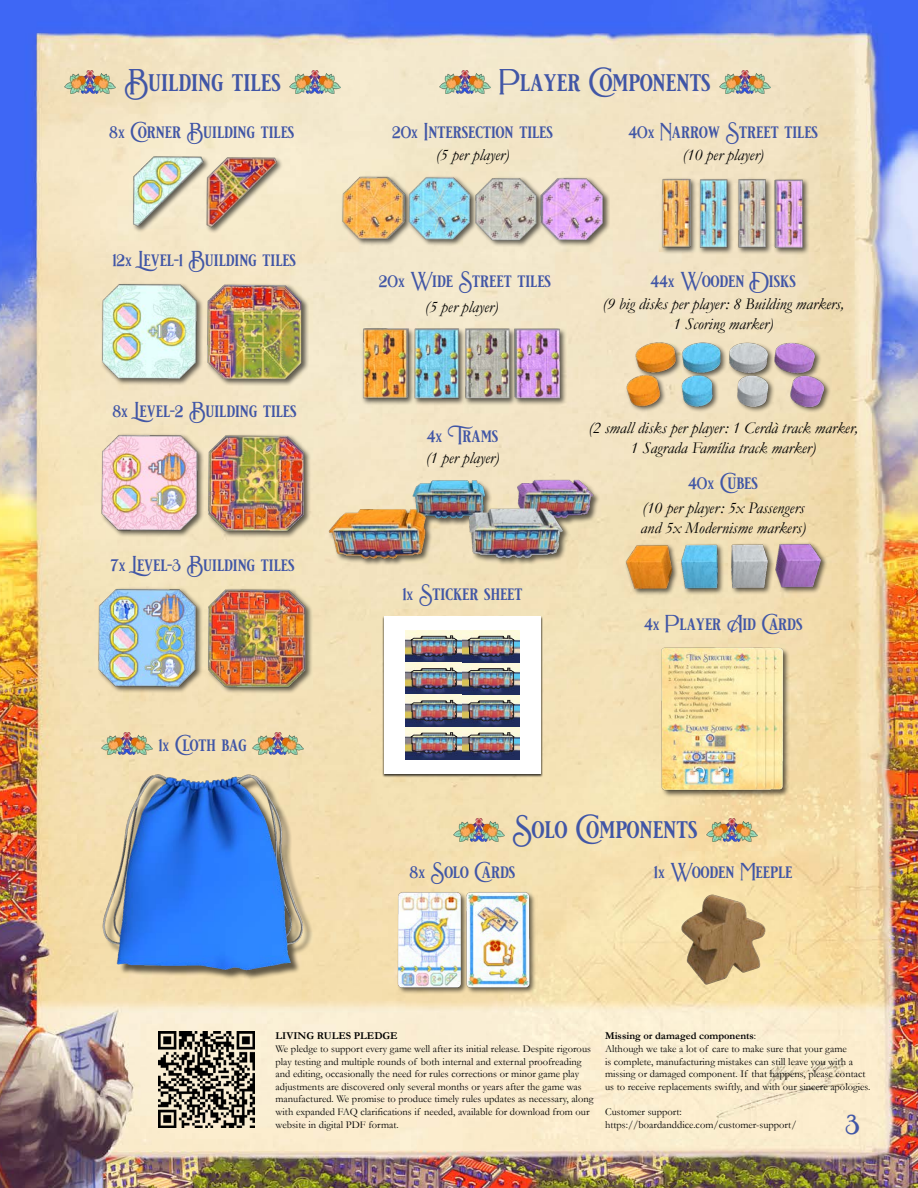
<style>
.page{position:relative;width:918px;height:1188px;background:#fff}
.page>*{position:absolute;margin:0;border:0;box-sizing:border-box;transform-origin:0 0}
.t1{font:27px "beautifullifeaccents";color:#4156a6}
.subsection_header{font:24px "beautifullifeaccents";color:#4156a6}
.subsection_header-2{font:16.5px "beautifullifeaccents";color:#4156a6}
.main_text{font:italic 16.5px/19.8px "Garamond";color:#000;text-align:center}
.t2{font:10.5px/12.6px "Garamond";color:#000}
.t3{font:700 10.5px "Garamond";color:#000}
.s1{font-size:12px}
.s2{font-weight:700}
</style>
<div class="page">
<img style="left:0;top:0;width:918px;height:1188px">
<img style="left:102px;top:732px;width:51px;height:23px">
<img style="left:252px;top:732px;width:52px;height:23px">
<img style="left:65px;top:71px;width:51px;height:23px">
<img style="left:289px;top:71px;width:51px;height:23px">
<img style="left:453px;top:818px;width:51px;height:23px">
<img style="left:706px;top:818px;width:51px;height:23px">
<img style="left:440px;top:71px;width:51px;height:23px">
<img style="left:719px;top:71px;width:51px;height:23px">
<div style="left:105px;top:777px;width:208px;height:203px;background:#000;opacity:.6"></div>
<img style="left:100px;top:773px;width:205px;height:201px">
<div style="left:101px;top:283px;width:208px;height:103px;background:#000;opacity:.6"></div>
<img style="left:102px;top:284px;width:201px;height:98px">
<div style="left:100px;top:433px;width:211px;height:105px;background:#000;opacity:.6"></div>
<img style="left:100px;top:434px;width:205px;height:98px">
<div style="left:97px;top:587px;width:216px;height:107px;background:#000;opacity:.6"></div>
<img style="left:98px;top:587px;width:209px;height:101px">
<div style="left:133px;top:155px;width:151px;height:79px;background:#f6ebcb"></div>
<img style="left:132px;top:150px;width:148px;height:82px">
<div style="left:341px;top:175px;width:269px;height:72px;background:#000;opacity:.6"></div>
<img style="left:340px;top:176px;width:265px;height:67px">
<div style="left:661px;top:178px;width:149px;height:77px;background:#000;opacity:.6"></div>
<img style="left:661px;top:178px;width:144px;height:71px">
<div style="left:362px;top:328px;width:205px;height:78px;background:#000;opacity:.6"></div>
<img style="left:362px;top:327px;width:201px;height:73px">
<img style="left:325px;top:467px;width:275px;height:98px">
<div style="left:626px;top:341px;width:205px;height:73px;background:#000;opacity:.6"></div>
<img style="left:620px;top:338px;width:207px;height:75px">
<div style="left:625px;top:542px;width:203px;height:54px;background:#000;opacity:.6"></div>
<img style="left:622px;top:542px;width:203px;height:50px">
<div style="left:661px;top:647px;width:129px;height:151px;background:#000;opacity:.6"></div>
<img style="left:659px;top:646px;width:129px;height:147px">
<div style="left:397px;top:891px;width:139px;height:104px;background:#000;opacity:.6"></div>
<img style="left:395px;top:890px;width:135px;height:98px">
<div style="left:382px;top:616px;width:161px;height:161px;background:#000;opacity:.75"></div>
<div style="left:384px;top:616px;width:157px;height:157px;background:#fff"></div>
<img style="left:405px;top:630px;width:115px;height:129px">
<svg style="left:411px;top:636px;width:46px;height:20px"></svg>
<svg style="left:411px;top:668px;width:46px;height:21px"></svg>
<svg style="left:468px;top:636px;width:46px;height:20px"></svg>
<svg style="left:468px;top:668px;width:46px;height:21px"></svg>
<svg style="left:411px;top:700px;width:46px;height:21px"></svg>
<svg style="left:468px;top:700px;width:46px;height:21px"></svg>
<svg style="left:411px;top:733px;width:46px;height:20px"></svg>
<svg style="left:468px;top:733px;width:46px;height:20px"></svg>
<img style="left:678px;top:891px;width:90px;height:97px">
<img style="left:159px;top:1032px;width:96px;height:96px">
<p class="subsection_header" style="left:124px;top:68px;width:158px">Building tiles</p>
<p class="subsection_header-2" style="left:109px;top:123px;width:187px">8<span class="s1">x</span> Corner Building tiles</p>
<p class="subsection_header-2" style="left:113px;top:251px;width:185px">12<span class="s1">x</span> Level-1 Building tiles</p>
<p class="subsection_header-2" style="left:113px;top:402px;width:186px">8<span class="s1">x</span> Level-2 Building tiles</p>
<p class="subsection_header-2" style="left:111px;top:555px;width:185px">7<span class="s1">x</span> Level-3 Building tiles</p>
<p class="subsection_header-2" style="left:159px;top:735px;width:90px">1<span class="s1">x</span> Cloth bag</p>
<p class="subsection_header" style="left:499px;top:68px;width:213px">Player Components</p>
<p class="subsection_header-2" style="left:392px;top:123px;width:162px">20<span class="s1">x</span> Intersection tiles</p>
<p class="subsection_header-2" style="left:628px;top:123px;width:191px">40<span class="s1">x</span> Narrow Street tiles</p>
<p class="main_text" style="left:436px;top:145px;width:75px">(5 per player)</p>
<p class="main_text" style="left:683px;top:145px;width:83px">(10 per player)</p>
<p class="subsection_header-2" style="left:379px;top:271px;width:174px">20<span class="s1">x</span> Wide Street tiles</p>
<p class="main_text" style="left:425px;top:296px;width:75px">(5 per player)</p>
<p class="subsection_header-2" style="left:427px;top:426px;width:73px">4<span class="s1">x</span> Trams</p>
<p class="main_text" style="left:426px;top:448px;width:75px">(1 per player)</p>
<p class="subsection_header-2" style="left:403px;top:584px;width:121px">1<span class="s1">x</span> Sticker sheet</p>
<p class="subsection_header-2" style="left:651px;top:271px;width:147px">44<span class="s1">x</span> Wooden Disks</p>
<p class="main_text" style="left:603px;top:294px;width:243px">(9 big disks per player: 8 Building markers,<br>1 Scoring marker)</p>
<p class="main_text" style="left:588px;top:418px;width:271px">(2 small disks per player: 1 Cerdà track marker,<br>1 Sagrada Família track marker)</p>
<p class="subsection_header-2" style="left:688px;top:474px;width:71px">40<span class="s1">x</span> Cubes</p>
<p class="main_text" style="left:641px;top:498px;width:167px;text-align:left">(10 per player: 5x Passengers and 5x Modernisme markers)</p>
<p class="subsection_header-2" style="left:644px;top:614px;width:160px">4<span class="s1">x</span> Player Aid Cards</p>
<p class="subsection_header" style="left:513px;top:816px;width:187px">Solo Components</p>
<p class="subsection_header-2" style="left:410px;top:862px;width:107px">8<span class="s1">x</span> Solo Cards</p>
<p class="subsection_header-2" style="left:654px;top:862px;width:140px">1<span class="s1">x</span> Wooden Meeple</p>
<p class="t3" style="left:276px;top:1029px;width:124px">LIVING RULES PLEDGE</p>
<p class="t2" style="left:276px;top:1042px;width:319px">We pledge to support every game well after its initial release. Despite rigorous play testing and multiple rounds of both internal and external proofreading and editing, occasionally the need for rules corrections or minor game play adjustments are discovered only several months or years after the game was manufactured. We promise to produce timely rules updates as necessary, along with expanded FAQ clarifications if needed, available for download from our website in digital PDF format.</p>
<p class="t2" style="left:605px;top:1030px;width:267px"><span class="s2">Missing or damaged components</span>:<br>Although we take a lot of care to make sure that your game<br>is complete, manufacturing mistakes can still leave you with a missing or damaged component. If that happens, please contact us to receive replacements swiftly, and with our sincere apologies.</p>
<p class="t2" style="left:605px;top:1105px;width:193px">Customer support: https://boardanddice.com/customer-support/</p>
<h1 class="t1" style="left:845px;top:1109px;width:16px">3</h1>
</div>
